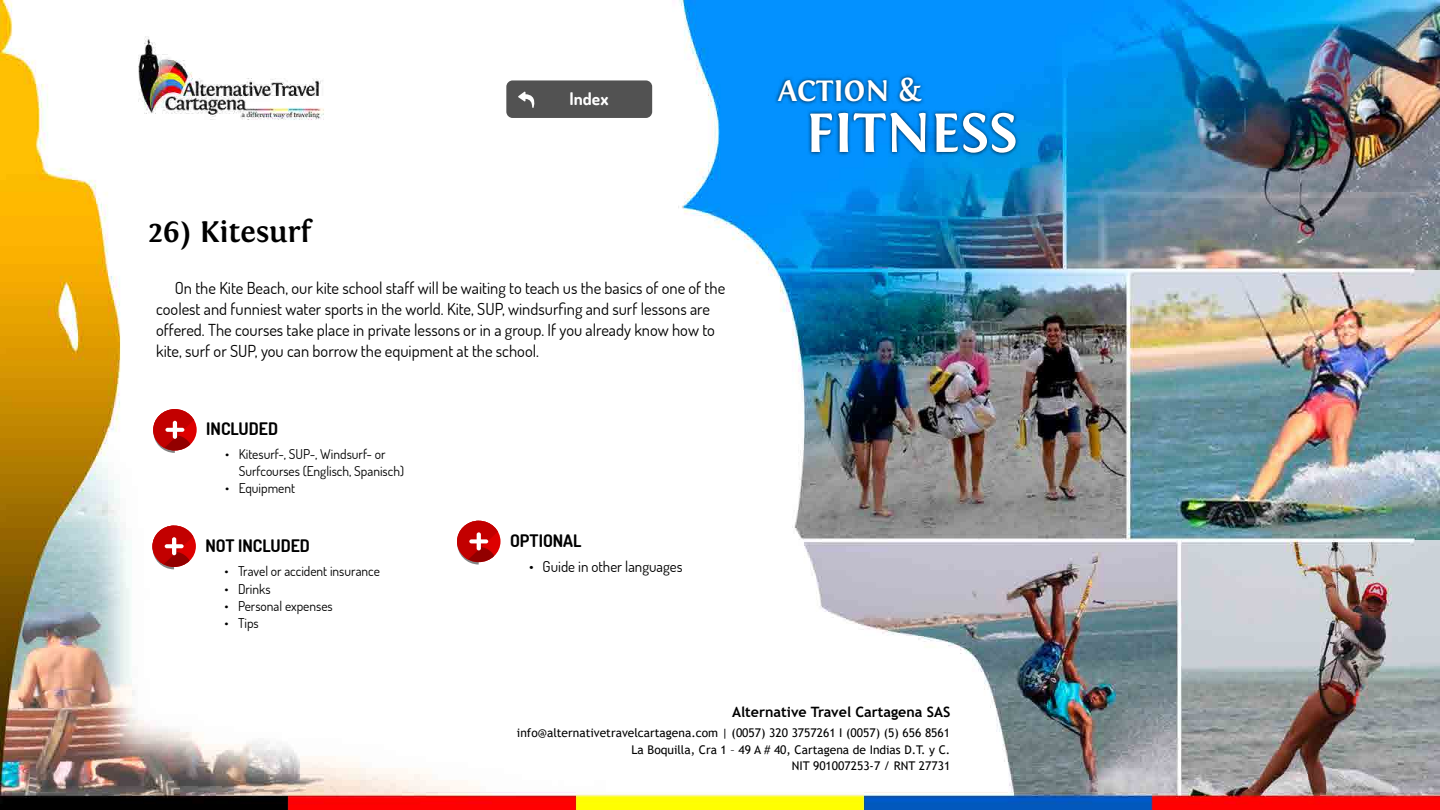
<style>
.page{position:relative;width:1440px;height:810px;background:#fff}
.page>*{position:absolute;margin:0;border:0;box-sizing:border-box;transform-origin:0 0}
.t1{font:700 57.75px "Fontin";color:#fff}
.t2{font:700 30.75px "Fontin";color:#000}
.t3{font:700 30.75px "Fontin";color:#fff}
.t4{font:700 17.4px "Dosis";color:#fff}
.t5{font:700 17.25px "Dosis";color:#000}
.t6{font:16.5px/21px "Dosis";color:#000}
.t7{font:15px "Dosis";color:#000}
.t8{font:700 14.25px "Trebuchet MS";color:#000}
.t9{font:13.5px/17.2px "Dosis";color:#000}
.t10{font:12px/16.5px "Trebuchet MS";color:#000;text-align:right}
</style>
<div class="page">
<img style="left:0;top:0;width:1440px;height:810px">
<svg style="left:153px;top:409px;width:44px;height:44px"></svg>
<svg style="left:457px;top:521px;width:44px;height:44px"></svg>
<svg style="left:152px;top:526px;width:44px;height:43px"></svg>
<div style="left:506px;top:80px;width:146px;height:38px;background:#525252;border-radius:6px"></div>
<svg style="left:518px;top:91px;width:17px;height:17px"></svg>
<div style="left:774px;top:74px;width:152px;height:32px;background:#000;opacity:.75"></div>
<div style="left:807px;top:109px;width:213px;height:48px;background:#000;opacity:.75"></div>
<h2 class="t2" style="left:148px;top:214px;width:164px">26) Kitesurf</h2>
<p class="t4" style="left:569px;top:87px;width:41px">Index</p>
<p class="t6" style="left:156px;top:277px;width:571px;text-indent:19px">On the Kite Beach, our kite school staff will be waiting to teach us the basics of one of the coolest and funniest water sports in the world. Kite, SUP, windsurfing and surf lessons are offered. The courses take place in private lessons or in a group. If you already know how to kite, surf or SUP, you can borrow the equipment at the school.</p>
<p class="t5" style="left:206px;top:418px;width:73px">INCLUDED</p>
<p class="t9" style="left:239px;top:445px;width:167px;text-indent:-14px">• Kitesurf-, SUP-, Windsurf- or<br>Surfcourses (Englisch, Spanisch)</p>
<p class="t9" style="left:225px;top:479px;width:71px">• Equipment</p>
<p class="t5" style="left:206px;top:534px;width:106px">NOT INCLUDED</p>
<p class="t5" style="left:510px;top:529px;width:73px">OPTIONAL</p>
<p class="t9" style="left:225px;top:562px;width:157px">• Travel or accident insurance</p>
<p class="t9" style="left:225px;top:580px;width:48px">• Drinks</p>
<p class="t9" style="left:225px;top:597px;width:110px">• Personal expenses</p>
<p class="t9" style="left:225px;top:614px;width:36px">• Tips</p>
<p class="t7" style="left:529px;top:557px;width:155px">• Guide in other languages</p>
<h2 class="t3" style="left:778px;top:74px;width:145px">ACTION &amp;</h2>
<h1 class="t1" style="left:806px;top:101px;width:213px">FITNESS</h1>
<p class="t8" style="left:732px;top:703px;width:220px">Alternative Travel Cartagena SAS</p>
<p class="t10" style="left:517px;top:725px;width:435px">info@alternativetravelcartagena.com | (0057) 320 3757261 I (0057) (5) 656 8561<br>La Boquilla, Cra 1 – 49 A # 40, Cartagena de Indias D.T. y C.<br>NIT 901007253-7 / RNT 27731</p>
</div>
